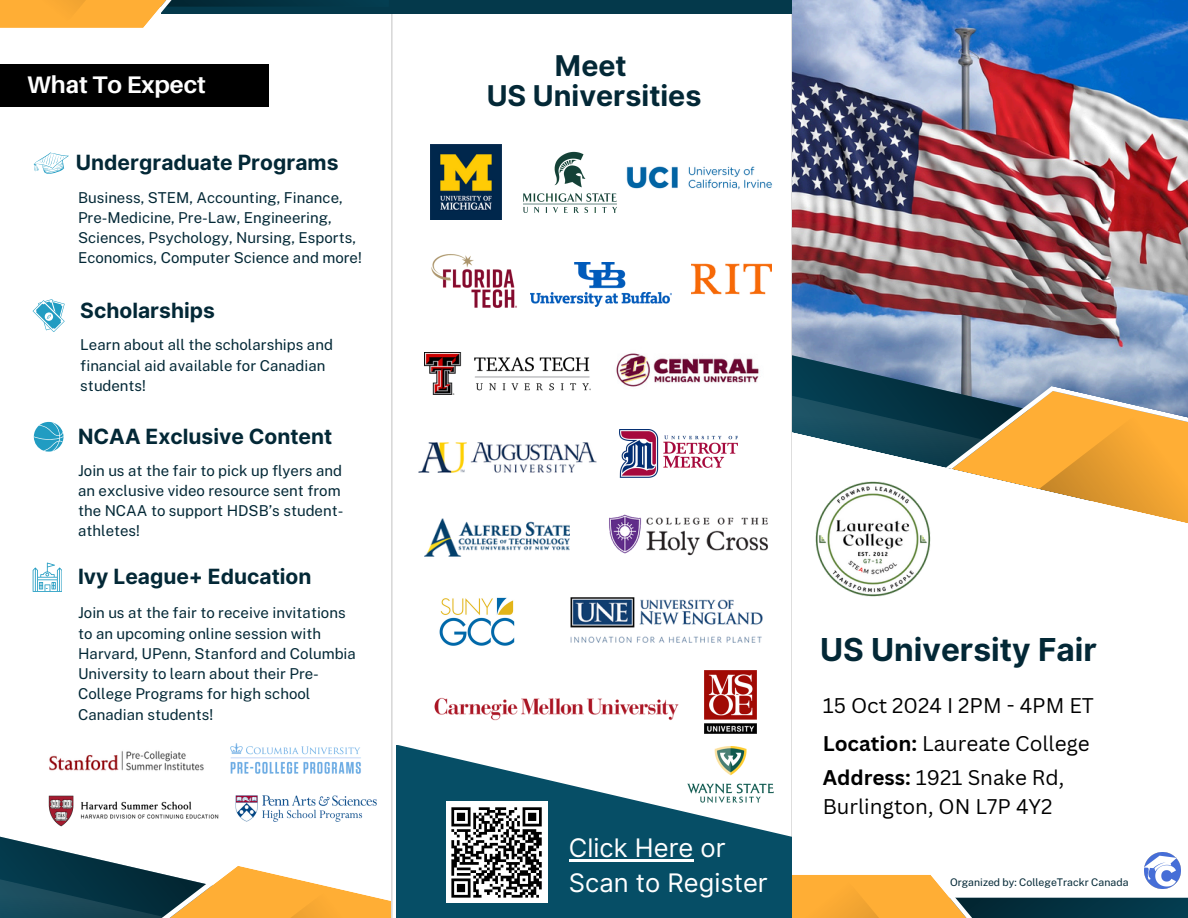
<style>
.page{position:relative;width:1188px;height:918px;background:#fff}
.page>*{position:absolute;margin:0;border:0;box-sizing:border-box;transform-origin:0 0}
.t1{font:700 31.65px "Inter";color:#032836}
.t2{font:700 28.65px/30.3px "Inter";color:#032836;text-align:center}
.t3{font:25.5px/34.8px "Inter";color:#fff}
.t4{font:700 24px "Aileron";color:#fff}
.t5{font:700 21px "Inter";color:#032836}
.t6{font:20.7px/28.2px "Canva Sans";color:#000}
.t7{font:15px/20.2px "Public Sans";color:#032836}
.t8{font:10.5px "Public Sans";color:#032836}
.s1{font-weight:700}
</style>
<div class="page">
<img style="left:792px;top:0;width:396px;height:367px">
<svg style="left:792px;top:353px;width:315px;height:14px"></svg>
<svg style="left:792px;top:367px;width:396px;height:156px"></svg>
<svg style="left:792px;top:870px;width:396px;height:48px"></svg>
<svg style="left:0;top:825px;width:392px;height:93px"></svg>
<svg style="left:392px;top:14px;width:400px;height:904px"></svg>
<div style="left:161px;top:0;width:631px;height:14px;background:#04394b"></div>
<svg style="left:0;top:0;width:280px;height:28px"></svg>
<div style="left:0;top:64px;width:269px;height:43px;background:#000"></div>
<img style="left:1145px;top:852px;width:36px;height:36px">
<svg style="left:396px;top:745px;width:396px;height:173px;fill:#064e66"></svg>
<div style="left:446px;top:802px;width:101px;height:101px;background:#fff"></div>
<svg style="left:451px;top:807px;width:91px;height:91px"></svg>
<img style="left:692px;top:239px;width:80px;height:80px">
<img style="left:571px;top:597px;width:191px;height:45px">
<img style="left:431px;top:247px;width:87px;height:74px">
<img style="left:531px;top:262px;width:140px;height:44px">
<img style="left:431px;top:145px;width:71px;height:75px">
<img style="left:612px;top:317px;width:152px;height:106px">
<img style="left:619px;top:429px;width:119px;height:49px">
<img style="left:424px;top:513px;width:146px;height:49px">
<img style="left:625px;top:137px;width:149px;height:83px">
<img style="left:515px;top:152px;width:110px;height:62px">
<img style="left:424px;top:352px;width:167px;height:43px">
<img style="left:419px;top:443px;width:177px;height:29px">
<img style="left:427px;top:583px;width:100px;height:79px">
<img style="left:607px;top:513px;width:162px;height:43px">
<img style="left:806px;top:472px;width:135px;height:125px">
<img style="left:398px;top:667px;width:316px;height:73px">
<img style="left:687px;top:746px;width:87px;height:57px">
<img style="left:705px;top:671px;width:51px;height:63px">
<hr style="left:569px;top:859px;width:124px;height:3px;background:#fff">
<svg style="left:33px;top:299px;width:31px;height:33px"></svg>
<svg style="left:34px;top:422px;width:29px;height:29px"></svg>
<svg style="left:34px;top:152px;width:35px;height:22px"></svg>
<svg style="left:33px;top:563px;width:29px;height:29px"></svg>
<img style="left:49px;top:751px;width:155px;height:20px">
<img style="left:230px;top:743px;width:131px;height:31px">
<img style="left:235px;top:796px;width:142px;height:26px">
<img style="left:49px;top:796px;width:171px;height:30px">
<p class="t4" style="left:27px;top:70px;width:180px">What To Expect</p>
<h6 class="t5" style="left:76px;top:150px;width:264px">Undergraduate Programs</h6>
<h4 class="t7" style="left:78px;top:187px;width:285px">Business, STEM, Accounting, Finance, Pre-Medicine, Pre-Law, Engineering, Sciences, Psychology, Nursing, Esports, Economics, Computer Science and more!</h4>
<p class="t5" style="left:80px;top:298px;width:136px">Scholarships</p>
<h6 class="t7" style="left:80px;top:335px;width:254px">Learn about all the scholarships and financial aid available for Canadian students!</h6>
<p class="t5" style="left:78px;top:423px;width:256px">NCAA Exclusive Content</p>
<h1 class="t7" style="left:78px;top:460px;width:267px">Join us at the fair to pick up flyers and an exclusive video resource sent from the NCAA to support HDSB’s student&shy;athletes!</h1>
<h5 class="t5" style="left:78px;top:564px;width:235px">Ivy League+ Education</h5>
<h5 class="t7" style="left:78px;top:603px;width:279px">Join us at the fair to receive invitations to an upcoming online session with Harvard, UPenn, Stanford and Columbia University to learn about their Pre-College Programs for high school Canadian students!</h5>
<h2 class="t2" style="left:487px;top:50px;width:216px">Meet<br>US Universities</h2>
<p class="t3" style="left:569px;top:830px;width:200px">Click Here or<br>Scan to Register</p>
<h4 class="t1" style="left:820px;top:631px;width:278px">US University Fair</h4>
<h4 class="t6" style="left:823px;top:691px;width:273px">15 Oct 2024 I 2PM - 4PM ET</h4>
<p class="t6" style="left:823px;top:728px;width:269px"><span class="s1">Location:</span> Laureate College</p>
<h6 class="t6" style="left:823px;top:763px;width:243px"><span class="s1">Address:</span> 1921 Snake Rd,<br>Burlington, ON L7P 4Y2</h6>
<h3 class="t8" style="left:950px;top:876px;width:180px">Organized by: CollegeTrackr Canada</h3>
</div>
